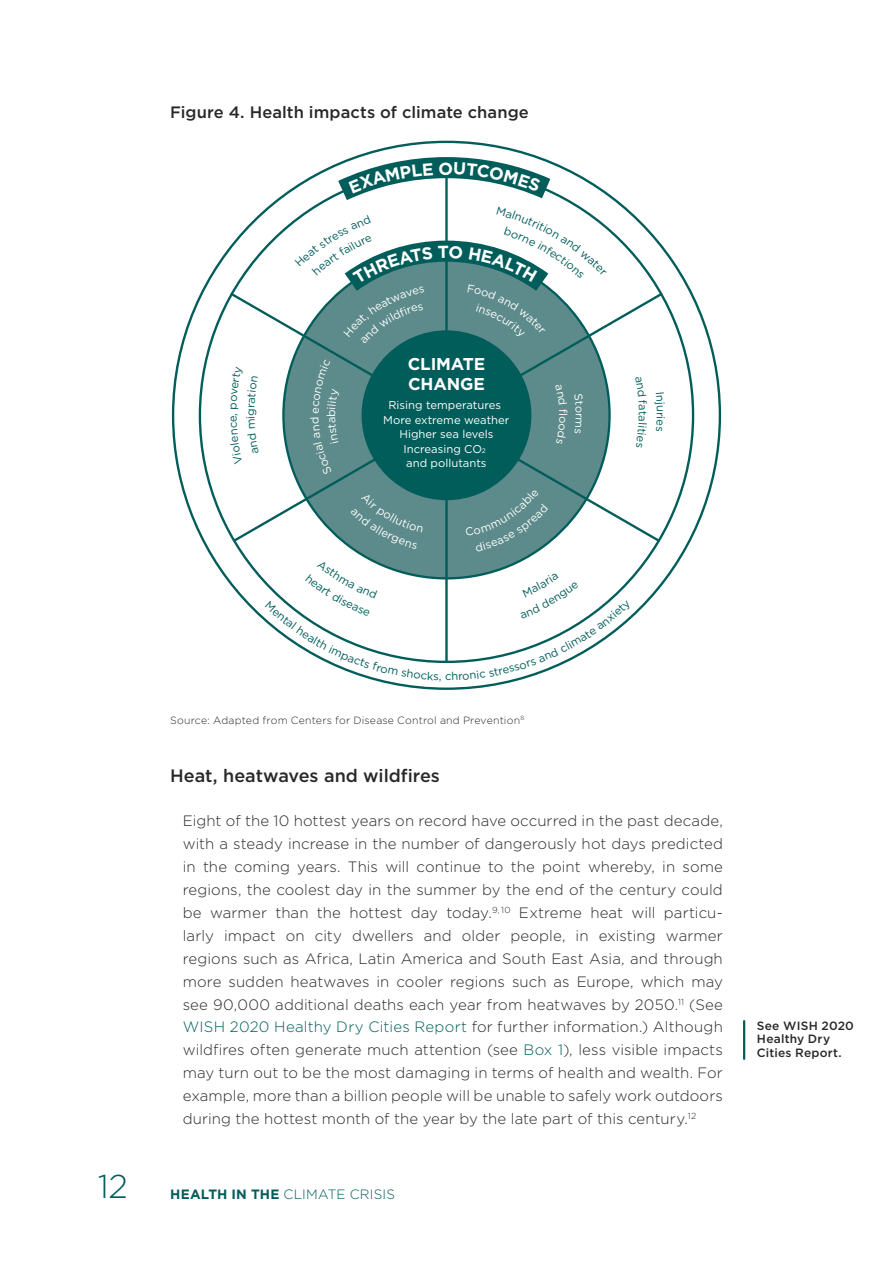
<style>
.page{position:relative;width:893px;height:1263px;background:#fff}
.page>*{position:absolute;margin:0;border:0;box-sizing:border-box;transform-origin:0 0}
.t1{font:300 33px "Gotham";color:#005d5a}
.t2{font:500 18px "Gotham";color:#292829}
.t3{font:700 17.1px/20px "Gotham";letter-spacing:-.01em;color:#fff}
.t4{font:500 16.5px "Gotham";letter-spacing:.005em;color:#292829}
.t5{font:300 15px/22.8px "Gotham";color:#292829;text-align:justify}
.t6{font:300 13.5px "Gotham";letter-spacing:.015em;color:#005d5a}
.t7{font:500 12px/13.5px "Gotham";letter-spacing:.015em;color:#292829}
.t8{font:11.25px/14.4px "Gotham";color:#fff;text-align:center}
.t9{font:11.25px "Gotham";color:#005d5a}
.t10{font:300 10.5px "Gotham";letter-spacing:.02em;color:#292829}
.s1{font-size:6.6px}
.s2{color:#005d5a}
.s3{font-weight:700}
</style>
<div class="page">
<div style="left:283px;top:252px;width:327px;height:326px;background:#5d8a8a;border-radius:50%"></div>
<hr style="left:445px;top:169px;width:3px;height:493px;background:#005d5a">
<svg style="left:228px;top:291px;width:434px;height:253px"></svg>
<div style="left:362px;top:330px;width:169px;height:170px;background:#005d5a;border-radius:50%"></div>
<hr style="left:743px;top:1021px;width:2px;height:38px;background:#005d5a">
<svg style="left:231px;top:366px;width:28px;height:98px"></svg>
<svg style="left:635px;top:376px;width:12px;height:71px"></svg>
<svg style="left:655px;top:392px;width:7px;height:39px"></svg>
<svg style="left:265px;top:560px;width:176px;height:121px"></svg>
<svg style="left:452px;top:573px;width:180px;height:107px"></svg>
<svg style="left:310px;top:359px;width:30px;height:116px"></svg>
<svg style="left:350px;top:493px;width:73px;height:56px"></svg>
<svg style="left:465px;top:489px;width:83px;height:63px"></svg>
<svg style="left:574px;top:394px;width:9px;height:39px"></svg>
<svg style="left:555px;top:384px;width:13px;height:60px"></svg>
<svg style="left:295px;top:147px;width:312px;height:197px"></svg>
<p class="t4" style="left:170px;top:103px;width:360px">Figure 4. Health impacts of climate change</p>
<p class="t3" style="left:408px;top:354px;width:79px">CLIMATE<br>CHANGE</p>
<p class="t8" style="left:383px;top:398px;width:128px">Rising temperatures<br>More extreme weather<br>Higher sea levels<br>Increasing CO<span class="s1">2<br></span>and pollutants</p>
<h1 class="t1" style="left:98px;top:1169px;width:32px">12</h1>
<p class="t9" style="left:445px;top:670px;width:8px">c</p>
<p class="t10" style="left:170px;top:714px;width:356px">Source: Adapted from Centers for Disease Control and Prevention<sup>8</sup></p>
<p class="t2" style="left:170px;top:766px;width:271px">Heat, heatwaves and wildfires</p>
<p class="t5" style="left:183px;top:809px;width:542px">Eight of the 10 hottest years on record have occurred in the past decade, with a steady increase in the number of dangerously hot days predicted in the coming years. This will continue to the point whereby, in some regions, the coolest day in the summer by the end of the century could be warmer than the hottest day today.<sup>9,10</sup> Extreme heat will particu&shy;larly impact on city dwellers and older people, in existing warmer regions such as Africa, Latin America and South East Asia, and through more sudden heatwaves in cooler regions such as Europe, which may see 90,000 additional deaths each year from heatwaves by 2050.<sup>11</sup> (See <span class="s2">WISH 2020 Healthy Dry Cities Report</span> for further information.) Although wildfires often generate much attention (see <span class="s2">Box 1</span>), less visible impacts may turn out to be the most damaging in terms of health and wealth. For example, more than a billion people will be unable to safely work outdoors during the hottest month of the year by the late part of this century.<sup>12</sup></p>
<p class="t6" style="left:170px;top:1187px;width:227px"><span class="s3">HEALTH IN THE</span> CLIMATE CRISIS</p>
<p class="t7" style="left:757px;top:1018px;width:99px">See WISH 2020<br>Healthy Dry<br>Cities Report.</p>
</div>
